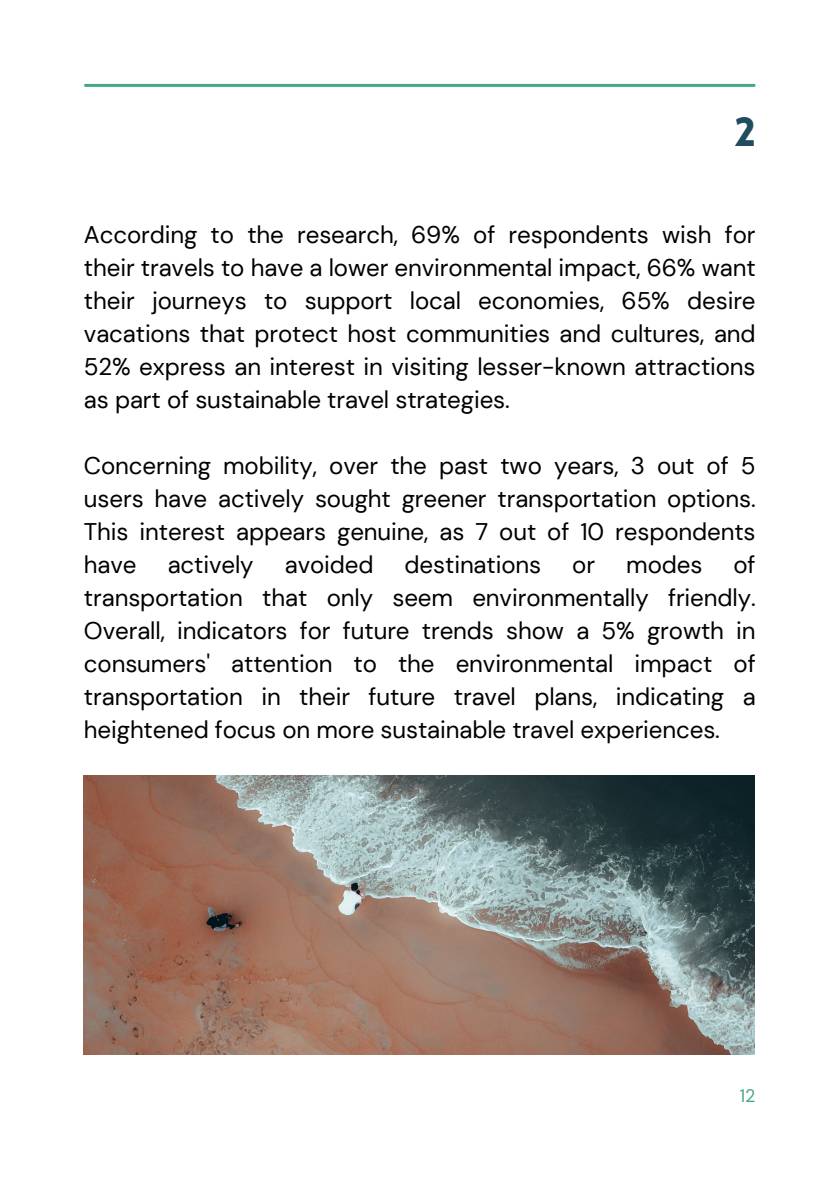
<style>
.page{position:relative;width:839px;height:1191px;background:#fff}
.page>*{position:absolute;margin:0;border:0;box-sizing:border-box;transform-origin:0 0}
.t1{font:900 40px "Lovelo";color:#204c5f}
.t2{font:24px/33px "DM Sans";letter-spacing:-.005em;color:#000;text-align:justify}
.t3{font:18px "DM Sans";color:#47a781}
</style>
<div class="page">
<hr style="left:85px;top:84px;width:669px;height:3px;background:#47a781">
<img style="left:84px;top:776px;width:670px;height:279px">
<h1 class="t1" style="left:734px;top:116px;width:22px">2</h1>
<p class="t2" style="left:84px;top:218px;width:673px">According to the research, 69% of respondents wish for their travels to have a lower environmental impact, 66% want their journeys to support local economies, 65% desire vacations that protect host communities and cultures, and 52% express an interest in visiting lesser-known attractions as part of sustainable travel strategies.</p>
<h1 class="t2" style="left:84px;top:449px;width:673px">Concerning mobility, over the past two years, 3 out of 5 users have actively sought greener transportation options.<br>This interest appears genuine, as 7 out of 10 respondents have</h1>
<h1 class="t2" style="left:84px;top:548px;width:673px;text-indent:649px">of transportation that only seem environmentally friendly.<br>Overall, indicators for future trends show a 5% growth in consumers' attention to the environmental impact of transportation in their future travel plans, indicating a heightened focus on more sustainable travel experiences.</h1>
<h1 class="t2" style="left:168px;top:548px;width:87px">actively</h1>
<h1 class="t2" style="left:285px;top:548px;width:90px">avoided</h1>
<h1 class="t2" style="left:404px;top:548px;width:138px">destinations</h1>
<h1 class="t2" style="left:572px;top:548px;width:24px">or</h1>
<h1 class="t2" style="left:626px;top:548px;width:78px">modes</h1>
<p class="t3" style="left:739px;top:1085px;width:17px">12</p>
</div>
